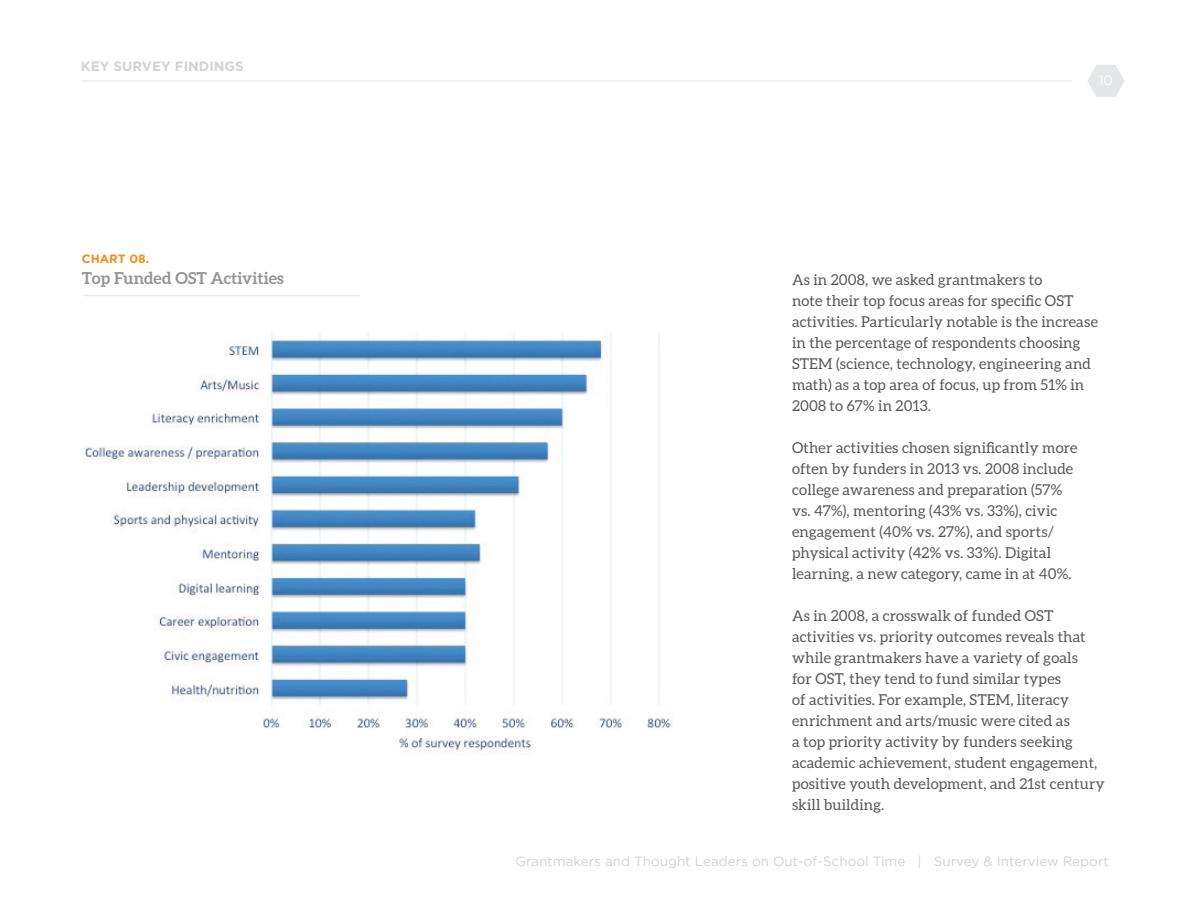
<style>
.page{position:relative;width:1188px;height:918px;background:#fff}
.page>*{position:absolute;margin:0;border:0;box-sizing:border-box;transform-origin:0 0}
.t1{font:700 16.5px "Aleo";color:#939598}
.t2{font:15px/21px "Aleo";letter-spacing:.01em;color:#57585a}
.t3{font:13.5px "Gotham";color:#d1d2d4}
.t4{font:700 13.5px "Gotham";color:#d1d2d4}
.t5{font:13.5px "Gotham";color:#fff}
.t6{font:700 12px "Gotham";color:#f68c1f}
</style>
<div class="page">
<svg style="left:1087px;top:65px;width:38px;height:32px"></svg>
<hr style="left:81px;top:81px;width:991px;height:1px;background:#e6e7e9">
<img style="left:83px;top:333px;width:590px;height:422px">
<hr style="left:83px;top:295px;width:277px;height:1px;background:#e6e7e9">
<p class="t4" style="left:81px;top:57px;width:164px">KEY SURVEY FINDINGS</p>
<p class="t5" style="left:1099px;top:71px;width:16px">10</p>
<p class="t6" style="left:82px;top:251px;width:69px">CHART 08.</p>
<p class="t1" style="left:82px;top:269px;width:203px">Top Funded OST Activities</p>
<p class="t2" style="left:792px;top:269px;width:308px">As in 2008, we asked grantmakers to<br>note their top focus areas for specific OST activities. Particularly notable is the increase in the percentage of respondents choosing STEM (science, technology, engineering and math) as a top area of focus, up from 51% in 2008 to 67% in 2013.</p>
<p class="t2" style="left:792px;top:437px;width:287px">Other activities chosen significantly more often by funders in 2013 vs. 2008 include college awareness and preparation (57% vs. 47%), mentoring (43% vs. 33%), civic engagement (40% vs. 27%), and sports/ physical activity (42% vs. 33%). Digital learning, a new category, came in at 40%.</p>
<p class="t2" style="left:792px;top:605px;width:314px">As in 2008, a crosswalk of funded OST activities vs. priority outcomes reveals that while grantmakers have a variety of goals<br>for OST, they tend to fund similar types<br>of activities. For example, STEM, literacy enrichment and arts/music were cited as<br>a top priority activity by funders seeking academic achievement, student engagement, positive youth development, and 21st century skill building.</p>
<p class="t3" style="left:515px;top:852px;width:595px">Grantmakers and Thought Leaders on Out-of-School Time | Survey &amp; Interview Report</p>
</div>
